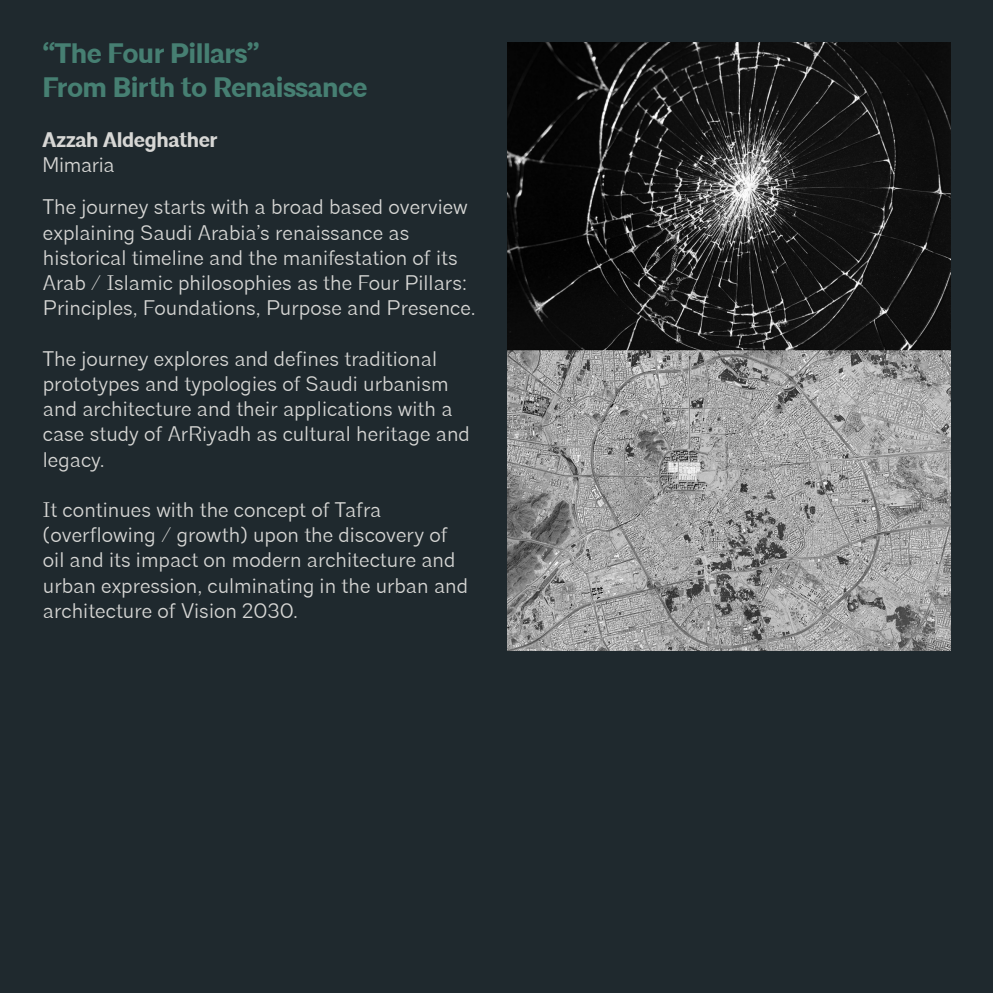
<style>
.page{position:relative;width:993px;height:993px;background:#fff}
.page>*{position:absolute;margin:0;border:0;box-sizing:border-box;transform-origin:0 0}
.t1{font:700 28px "Architype";letter-spacing:-.02em;color:#467f72}
.t2{font:300 21px/25.2px "Architype";color:#d7d7d5}
.t3{font:700 21px "Architype";letter-spacing:-.02em;color:#d7d7d5}
.t4{font:300 21px "Architype";letter-spacing:-.02em;color:#d7d7d5}
</style>
<div class="page">
<div style="left:0;top:0;width:992px;height:992px;background:#1f292e"></div>
<img style="left:507px;top:42px;width:443px;height:608px">
<p class="t1" style="left:42px;top:36px;width:219px">“The Four Pillars”</p>
<p class="t1" style="left:42px;top:70px;width:327px">From Birth to Renaissance</p>
<p class="t3" style="left:42px;top:127px;width:177px">Azzah Aldeghather</p>
<p class="t4" style="left:42px;top:152px;width:74px">Mimaria</p>
<p class="t2" style="left:43px;top:194px;width:434px">The journey starts with a broad based overview explaining Saudi Arabia’s renaissance as historical timeline and the manifestation of its Arab / Islamic philosophies as the Four Pillars:<br>Principles, Foundations, Purpose and Presence.</p>
<p class="t2" style="left:43px;top:345px;width:428px">The journey explores and defines traditional prototypes and typologies of Saudi urbanism and architecture and their applications with a case study of ArRiyadh as cultural heritage and legacy.</p>
<p class="t2" style="left:43px;top:496px;width:426px">It continues with the concept of Tafra (overflowing / growth) upon the discovery of oil and its impact on modern architecture and urban expression, culminating in the urban and architecture of Vision 2030.</p>
</div>
